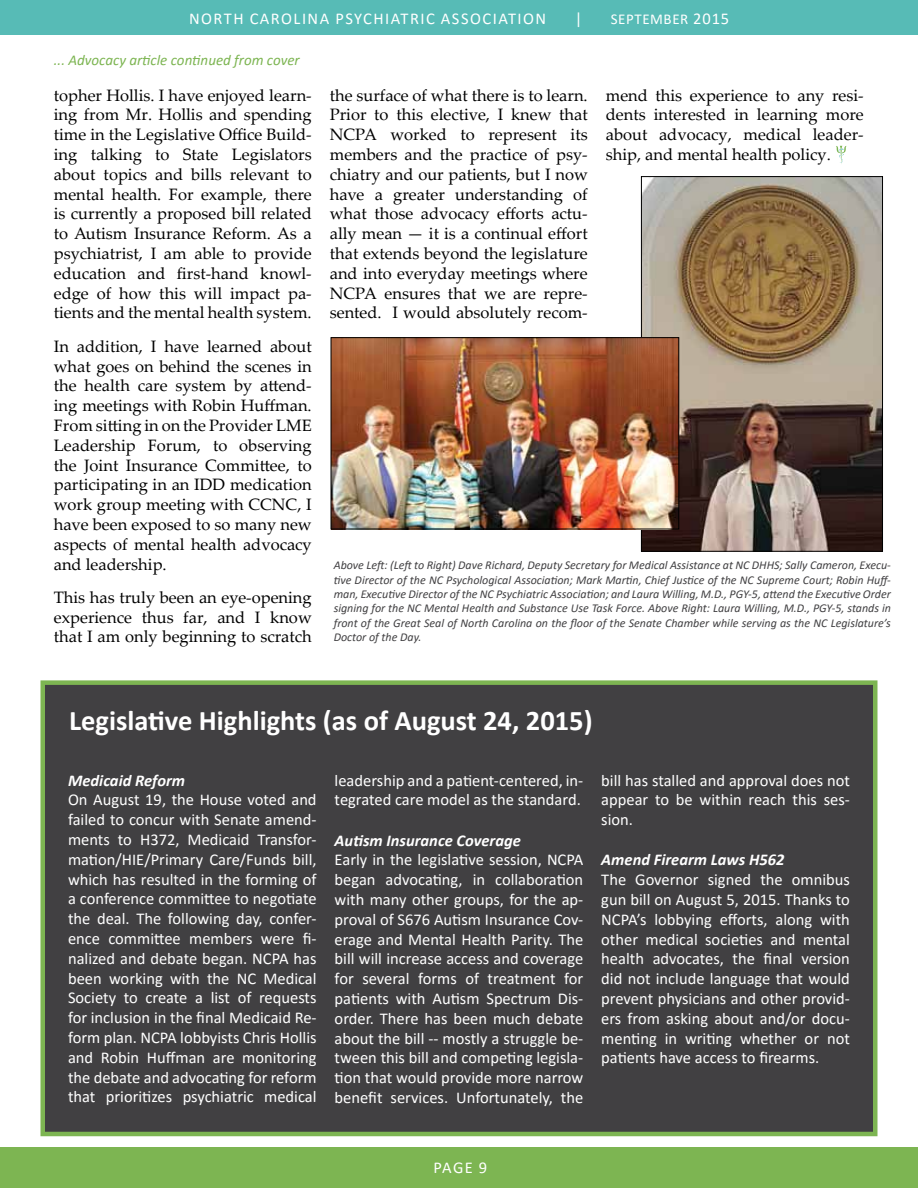
<style>
.page{position:relative;width:918px;height:1188px;background:#fff}
.page>*{position:absolute;margin:0;border:0;box-sizing:border-box;transform-origin:0 0}
.t1{font:700 28.5px "Calibri";color:#fff}
.t2{font:16.5px/19.8px "Calibri";color:#fff;text-align:justify}
.t3{font:16.5px/19.8px "Palatino Linotype";color:#000;text-align:justify}
.t4{font:italic 700 16.5px "Calibri";color:#fff}
.t5{font:16.5px "Calibri";letter-spacing:.09em;color:#fff}
.t6{font:italic 15px "Calibri";color:#7db552}
.t7{font:15px "Calibri";letter-spacing:.04em;color:#fff}
.t8{font:italic 12px/14.4px "Calibri";color:#414042;text-align:justify}
.s1{font-size:16.5px}
</style>
<div class="page">
<div style="left:0;top:1148px;width:918px;height:40px;background:#7db552"></div>
<div style="left:0;top:0;width:918px;height:34px;background:#57bbb6"></div>
<img style="left:643px;top:178px;width:238px;height:372px">
<div style="left:641px;top:176px;width:242px;height:376px;border:1px solid #000"></div>
<img style="left:333px;top:339px;width:344px;height:188px">
<div style="left:331px;top:337px;width:348px;height:192px;border:1px solid #000"></div>
<div style="left:40px;top:680px;width:838px;height:456px;background:#414042;border:4px solid #7db552"></div>
<svg style="left:836px;top:146px;width:10px;height:18px"></svg>
<p class="t2" style="left:189px;top:8px;width:12px">NORTH</p>
<p class="t5" style="left:250px;top:7px;width:298px">CARO LINA Psychiatric Association</p>
<p class="t2" style="left:575px;top:8px;width:9px">|</p>
<p class="t7" style="left:611px;top:8px;width:120px">september <span class="s1">2015</span></p>
<p class="t6" style="left:54px;top:50px;width:247px">... Advocacy article continued from cover</p>
<p class="t3" style="left:54px;top:84px;width:260px">topher Hollis. I have enjoyed learn&shy;ing from Mr. Hollis and spending time in the Legislative Office Build&shy;ing talking to State Legislators about topics and bills relevant to mental health. For example, there is currently a proposed bill related to Autism Insurance Reform. As a psychiatrist, I am able to provide education and first-hand knowl&shy;edge of how this will impact pa&shy;tients and the mental health system.</p>
<p class="t3" style="left:54px;top:336px;width:260px">In addition, I have learned about what goes on behind the scenes in the health care system by attend&shy;ing meetings with Robin Huffman.<br>From sitting in on the Provider LME Leadership Forum, to observing the Joint Insurance Committee, to participating in an IDD medication work group meeting with CCNC, I have been exposed to so many new aspects of mental health advocacy and leadership.</p>
<p class="t3" style="left:54px;top:587px;width:259px">This has truly been an eye-opening experience thus far, and I know that I am only beginning to scratch</p>
<p class="t3" style="left:330px;top:84px;width:260px">the surface of what there is to learn.<br>Prior to this elective, I knew that NCPA worked to represent its members and the practice of psy&shy;chiatry and our patients, but I now have a greater understanding of what those advocacy efforts actu&shy;ally mean — it is a continual effort that extends beyond the legislature and into everyday meetings where NCPA ensures that we are repre&shy;sented. I would absolutely recom-</p>
<p class="t3" style="left:606px;top:84px;width:260px">mend this experience to any resi&shy;dents interested in learning more about advocacy, medical leader&shy;ship, and mental health policy.</p>
<p class="t8" style="left:334px;top:557px;width:559px">Above Left: (Left to Right) Dave Richard, Deputy Secretary for Medical Assistance at NC DHHS; Sally Cameron, Execu&shy;tive Director of the NC Psychological Association; Mark Martin, Chief Justice of the NC Supreme Court; Robin Huff&shy;man, Executive Director of the NC Psychiatric Association; and Laura Willing, M.D., PGY-5, attend the Executive Order signing for the NC Mental Health and Substance Use Task Force. Above Right: Laura Willing, M.D., PGY-5, stands in front of the Great Seal of North Carolina on the floor of the Senate Chamber while serving as the NC Legislature’s Doctor of the Day.</p>
<h1 class="t1" style="left:69px;top:700px;width:525px">Legislative Highlights (as of August 24, 2015)</h1>
<p class="t4" style="left:68px;top:769px;width:119px">Medicaid Reform</p>
<p class="t2" style="left:68px;top:790px;width:250px">On August 19, the House voted and failed to concur with Senate amend&shy;ments to H372, Medicaid Transfor&shy;mation/HIE/Primary Care/Funds bill, which has resulted in the forming of a conference committee to negotiate the deal. The following day, confer&shy;ence committee members were fi&shy;nalized and debate began. NCPA has been working with the NC Medical Society to create a list of requests for inclusion in the final Medicaid Re&shy;form plan. NCPA lobbyists Chris Hollis and Robin Huffman are monitoring the debate and advocating for reform that prioritizes psychiatric medical</p>
<p class="t2" style="left:335px;top:770px;width:250px">leadership and a patient-centered, in&shy;tegrated care model as the standard.</p>
<p class="t4" style="left:335px;top:828px;width:188px">Autism Insurance Coverage</p>
<p class="t2" style="left:335px;top:849px;width:250px">Early in the legislative session, NCPA began advocating, in collaboration with many other groups, for the ap&shy;proval of S676 Autism Insurance Cov&shy;erage and M ental H ealth Parity. The bill will increase access and coverage for several forms of treatment for patients with Autism Spectrum Dis&shy;order. There has been much debate about the bill -- mostly a struggle be&shy;tween this bill and competing legisla&shy;tion that would provide more narrow benefit services. Unfortunately, the</p>
<p class="t2" style="left:601px;top:770px;width:250px">bill has stalled and approval does not appear to be within reach this ses&shy;sion.</p>
<p class="t4" style="left:601px;top:848px;width:185px">Amend Firearm Laws H562</p>
<p class="t2" style="left:601px;top:869px;width:250px">The Governor signed the omnibus gun bill on August 5, 2015. Thanks to NCPA’s lobbying efforts, along with other medical societies and mental health advocates, the final version did not include language that would prevent physicians and other provid&shy;ers from asking about and/or docu&shy;menting in writing whether or not patients have access to firearms.</p>
<p class="t2" style="left:433px;top:1158px;width:55px">page 9</p>
</div>
